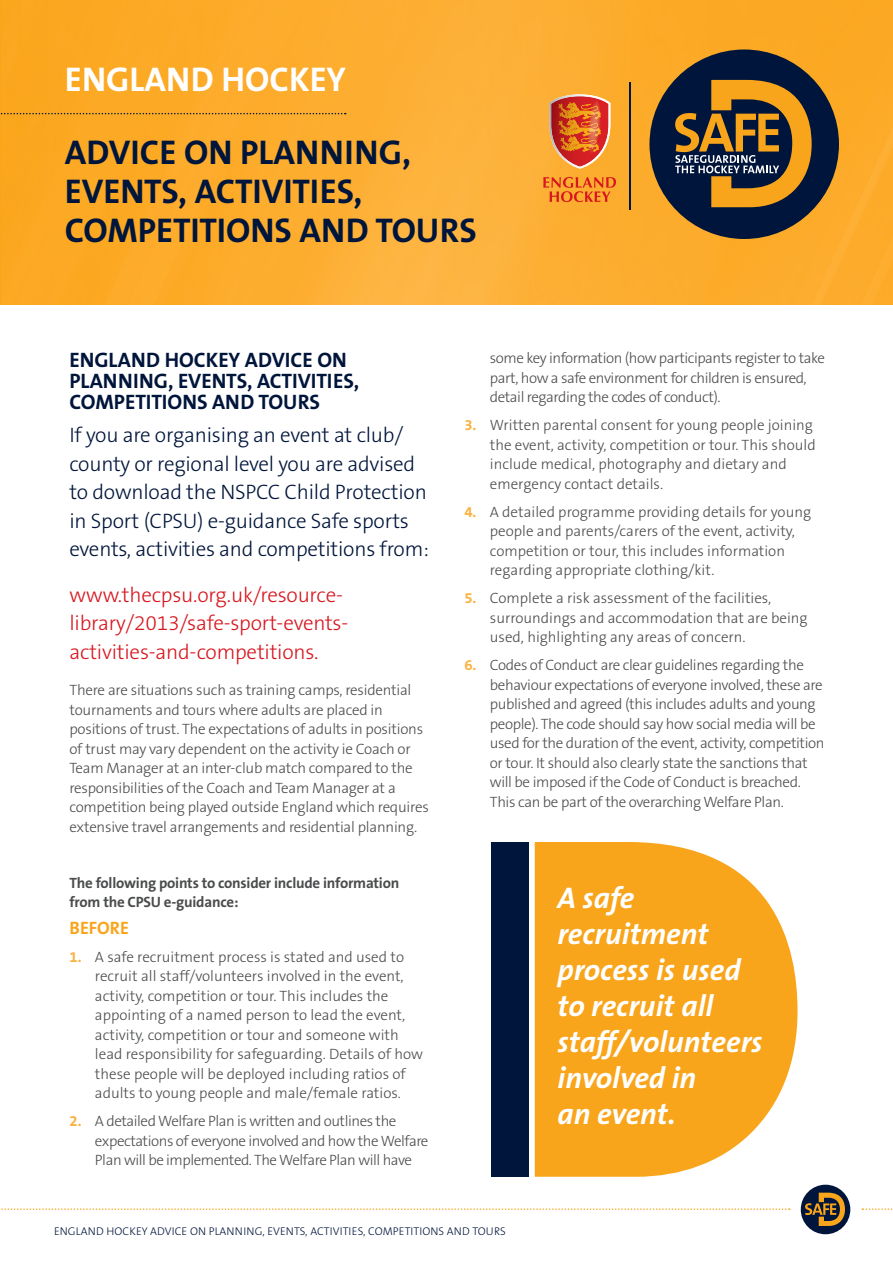
<style>
.page{position:relative;width:893px;height:1263px;background:#fff}
.page>*{position:absolute;margin:0;border:0;box-sizing:border-box;transform-origin:0 0}
.t1{font:700 34.5px/39px "The Sans B7";color:#00153b}
.t2{font:700 34.5px "The Sans B7";color:#fff}
.t3{font:italic 700 30px/36px "The Sans B7";color:#fff}
.large_body{font:300 21px/28.5px "The Sans B3";letter-spacing:-.01em;color:#00153b}
.large_body-2{font:300 21px "The Sans B3";letter-spacing:-.01em;color:#d7171f}
.Body{font:700 21px/21px "The Sans B7";color:#00153b}
.Sub_header{font:700 18px "The Sans B7";color:#f9a51b}
.Body-2{font:300 15px/19.5px "The Sans B3";letter-spacing:-.015em;color:#4b4c4d}
.Body-3{font:700 15px/19.5px "The Sans B7";letter-spacing:-.015em;color:#4b4c4d}
.Body-4{font:700 15px "The Sans B7";color:#fbb13f}
.t4{font:300 11.25px "The Sans B3";letter-spacing:.01em;color:#00153b}
</style>
<div class="page">
<svg style="left:0;top:0;width:893px;height:305px;fill:#fdac2c"></svg>
<svg style="left:1px;top:1208px;width:789px;height:2px"></svg>
<svg style="left:862px;top:1208px;width:31px;height:2px"></svg>
<div style="left:801px;top:1185px;width:49px;height:49px;background:#00153b;border-radius:50%"></div>
<svg style="left:805px;top:1193px;width:40px;height:33px"></svg>
<svg style="left:535px;top:842px;width:262px;height:335px;fill:#f9a51b"></svg>
<div style="left:491px;top:842px;width:37px;height:335px;background:#00153b"></div>
<svg style="left:0;top:113px;width:346px;height:1px"></svg>
<div style="left:649px;top:50px;width:190px;height:189px;background:#00153b;border-radius:50%"></div>
<svg style="left:675px;top:80px;width:137px;height:127px"></svg>
<hr style="left:629px;top:83px;width:2px;height:127px;background:#00153b">
<svg style="left:543px;top:177px;width:73px;height:25px"></svg>
<svg style="left:549px;top:94px;width:61px;height:76px"></svg>
<img style="left:561px;top:137px;width:25px;height:15px">
<img style="left:581px;top:138px;width:18px;height:15px">
<img style="left:588px;top:99px;width:14px;height:34px">
<img style="left:590px;top:106px;width:11px;height:14px">
<img style="left:588px;top:120px;width:12px;height:17px">
<img style="left:588px;top:152px;width:8px;height:3px">
<img style="left:588px;top:137px;width:9px;height:15px">
<p class="t2" style="left:65px;top:61px;width:282px">ENGLAND HOCKEY</p>
<p class="t1" style="left:65px;top:135px;width:413px">ADVICE ON PLANNING,<br>EVENTS, ACTIVITIES,<br>COMPETITIONS AND TOURS</p>
<p class="Body" style="left:69px;top:351px;width:291px">ENGLAND HOCKEY ADVICE ON<br>PLANNING, EVENTS, ACTIVITIES,<br>COMPETITIONS AND TOURS</p>
<p class="large_body" style="left:69px;top:422px;width:361px">Ifyou are organising an event at club/ county or regional level you are advised to download the NSPCC Child Protection in Sport (CPSU -e) guidance Safe sports events, activities and competitions from:</p>
<p class="large_body-2" style="left:69px;top:584px;width:275px">www.thecpsu.org.uk/resource-</p>
<p class="large_body-2" style="left:69px;top:612px;width:280px">library/2013/safe-sport-events-</p>
<p class="large_body-2" style="left:69px;top:641px;width:251px">activities-and-competitions.</p>
<p class="Body-2" style="left:69px;top:681px;width:361px">There are situations such as training camps, residential tournaments and tours where adults are placed in positions of trust. The expectations of adults in positions of trust may vary dependent on the activity ie Coach or Team Manager at an inter-club match compared to the responsibilities ofthe Coach and Team Manager at a competition being played outside England which requires extensive travel arrangements and residential planning.</p>
<p class="Body-3" style="left:69px;top:874px;width:331px">The following points to consider include information from the CPSU -e guidance:</p>
<p class="Sub_header" style="left:69px;top:918px;width:61px">BEFORE</p>
<p class="Body-2" style="left:95px;top:948px;width:311px">A safe recruitment process is stated and used to</p>
<p class="Body-4" style="left:69px;top:949px;width:14px">1.</p>
<p class="Body-4" style="left:69px;top:1113px;width:14px">2.</p>
<p class="Body-2" style="left:95px;top:967px;width:330px">recruit all staff/volunteers involved in the event, activity, competition or tour. This includes the appointing of a named person to lead the event, activity, competition or tour and someone with lead responsibility for safeguarding. Details of how these people will be deployed including ratios of adults to young people and male/female ratios.</p>
<p class="Body-2" style="left:95px;top:1112px;width:303px">A detailed Welfare Plan is written and outlines the</p>
<p class="Body-2" style="left:95px;top:1132px;width:335px">expectations of everyone involved and how the Welfare<br>Plan will be implemented. The Welfare Plan will have</p>
<p class="Body-4" style="left:464px;top:417px;width:14px">3.</p>
<p class="Body-4" style="left:464px;top:504px;width:14px">4.</p>
<p class="Body-4" style="left:464px;top:590px;width:14px">5.</p>
<p class="Body-4" style="left:464px;top:657px;width:14px">6.</p>
<p class="Body-2" style="left:490px;top:349px;width:337px">some key information (how participants register to take part, how a safe environment for children is ensured, detail regarding the codes of conduct .(</p>
<p class="Body-2" style="left:490px;top:416px;width:325px">Written parental consent for young people joining</p>
<p class="Body-2" style="left:490px;top:436px;width:327px">the event, activity, competition or tour. This should include medical, photography and dietary and emergency contact details.</p>
<p class="Body-2" style="left:490px;top:503px;width:323px">A detailed programme providing details for young</p>
<p class="Body-2" style="left:490px;top:522px;width:307px">people and parents/carers of the event, activity, competition or tour, this includes information regarding appropriate clothing/kit.</p>
<p class="Body-2" style="left:490px;top:589px;width:283px">Complete a risk assessment of the facilities,</p>
<p class="Body-2" style="left:490px;top:609px;width:319px">surroundings and accommodation that are being used, highlighting any areas of concern.</p>
<p class="Body-2" style="left:490px;top:656px;width:315px">Codes of Conduct are clear guidelines regarding the</p>
<p class="Body-2" style="left:490px;top:676px;width:336px">behaviour expectations of everyone involved, these are published and agreed (this includes adults and young people .) The code should say how social media will be used for the duration of the event, activity, competition or tour It. should also clearly state the sanctions that will be imposed ifthe Code of Conduct is breached.<br>This can be part ofthe overarching Welfare Plan.</p>
<p class="t3" style="left:557px;top:881px;width:206px">A safe recruitment process is used to recruit all staff/volunteers involved in<br>an event.</p>
<p class="t4" style="left:54px;top:1225px;width:453px">ENGLAND HOCKEY ADVICE ON PLANNING, EVENTS, ACTIVITIES, COMPETITIONS AND TOURS</p>
</div>
